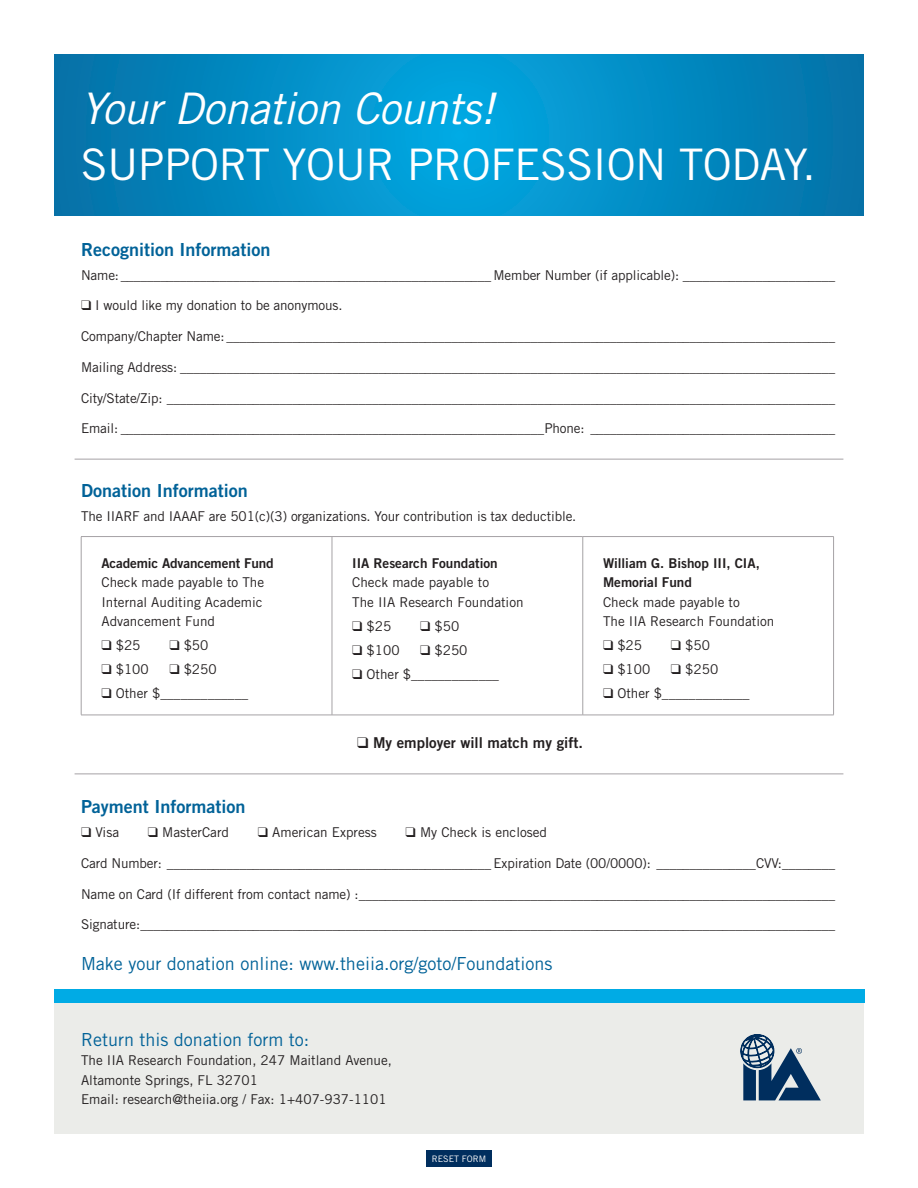
<style>
.page{position:relative;width:918px;height:1188px;background:#fff}
.page>*{position:absolute;margin:0;border:0;box-sizing:border-box;transform-origin:0 0}
.t1{font:43.5px "Trade Gothic";letter-spacing:-.01em;color:#fff}
.t2{font:italic 43.5px "Trade Gothic";letter-spacing:-.01em;color:#fff}
.t3{font:18px "Trade Gothic";color:#016298}
.t4{font:18px "Trade Gothic Bold Two";color:#016298}
.t5{font:15px "Trade Gothic Bold Two";color:#231f20}
.t6{font:13.5px/19.5px "Trade Gothic";color:#231f20}
.t7{font:13.5px/19.5px "Trade Gothic Bold Two";color:#231f20}
.t8{font:9px "Trade Gothic";color:#fff}
</style>
<div class="page">
<div style="left:54px;top:999px;width:810px;height:135px;background:#ebece9"></div>
<div style="left:54px;top:989px;width:810px;height:14px;background:#00abe5"></div>
<svg style="left:54px;top:54px;width:810px;height:162px;background:#028bc3"></svg>
<hr style="left:81px;top:536px;width:251px;height:1px;background:#a5a2a5">
<hr style="left:81px;top:537px;width:1px;height:178px;background:#a5a2a5">
<hr style="left:332px;top:536px;width:251px;height:1px;background:#a5a2a5">
<hr style="left:332px;top:537px;width:1px;height:178px;background:#a5a2a5">
<hr style="left:583px;top:536px;width:251px;height:1px;background:#a5a2a5">
<hr style="left:583px;top:537px;width:1px;height:178px;background:#a5a2a5">
<hr style="left:833px;top:537px;width:1px;height:178px;background:#a5a2a5">
<hr style="left:81px;top:715px;width:251px;height:1px;background:#a5a2a5">
<hr style="left:332px;top:715px;width:251px;height:1px;background:#a5a2a5">
<hr style="left:583px;top:715px;width:251px;height:1px;background:#a5a2a5">
<hr style="left:75px;top:459px;width:768px;height:1px;background:#a5a2a5">
<hr style="left:75px;top:774px;width:768px;height:1px;background:#a5a2a5">
<svg style="left:740px;top:1034px;width:81px;height:66px"></svg>
<div style="left:426px;top:1150px;width:66px;height:16px;background:#002e5e"></div>
<h1 class="t2" style="left:81px;top:82px;width:416px">Your Donation Counts!</h1>
<h1 class="t1" style="left:81px;top:138px;width:737px">SUPPORT YOUR PROFESSION TODAY.</h1>
<h2 class="t4" style="left:81px;top:238px;width:191px">Recognition Information</h2>
<p class="t6" style="left:81px;top:265px;width:756px">Name:________________________________________________________ Member Number (if applicable): _______________________</p>
<p class="t6" style="left:81px;top:296px;width:263px">❑ I would like my donation to be anonymous.</p>
<p class="t6" style="left:81px;top:326px;width:756px">Company/Chapter Name: ____________________________________________________________________________________________</p>
<p class="t6" style="left:81px;top:357px;width:756px">Mailing Address: ___________________________________________________________________________________________________</p>
<p class="t6" style="left:81px;top:388px;width:756px">City/State/Zip: _____________________________________________________________________________________________________</p>
<p class="t6" style="left:81px;top:419px;width:756px">Email: ________________________________________________________________Phone: _____________________________________</p>
<h2 class="t4" style="left:81px;top:480px;width:168px">Donation Information</h2>
<p class="t6" style="left:81px;top:507px;width:497px">The IIARF and IAAAF are 501(c)(3) organizations. Your contribution is tax deductible.</p>
<p class="t7" style="left:101px;top:553px;width:174px">Academic Advancement Fund</p>
<p class="t6" style="left:101px;top:573px;width:164px;text-align:justify">Check made payable to The Internal Auditing Academic Advancement Fund</p>
<p class="t6" style="left:101px;top:636px;width:41px">❑ $25</p>
<p class="t6" style="left:169px;top:636px;width:41px">❑ $50</p>
<p class="t6" style="left:101px;top:660px;width:49px">❑ $100</p>
<p class="t6" style="left:169px;top:660px;width:49px">❑ $250</p>
<p class="t6" style="left:101px;top:684px;width:148px">❑ Other $_____________</p>
<p class="t7" style="left:352px;top:553px;width:147px">IIA Research Foundation</p>
<p class="t6" style="left:352px;top:573px;width:173px">Check made payable to<br>The IIA Research Foundation</p>
<p class="t6" style="left:352px;top:616px;width:41px">❑ $25</p>
<p class="t6" style="left:420px;top:616px;width:41px">❑ $50</p>
<p class="t6" style="left:352px;top:640px;width:49px">❑ $100</p>
<p class="t6" style="left:420px;top:640px;width:49px">❑ $250</p>
<p class="t6" style="left:352px;top:664px;width:148px">❑ Other $_____________</p>
<p class="t5" style="left:357px;top:733px;width:227px">❑ My employer will match my gift.</p>
<p class="t7" style="left:603px;top:553px;width:158px">William G. Bishop III, CIA,<br>Memorial Fund</p>
<p class="t6" style="left:603px;top:592px;width:173px">Check made payable to<br>The IIA Research Foundation</p>
<p class="t6" style="left:603px;top:635px;width:41px">❑ $25</p>
<p class="t6" style="left:671px;top:635px;width:41px">❑ $50</p>
<p class="t6" style="left:603px;top:659px;width:49px">❑ $100</p>
<p class="t6" style="left:671px;top:659px;width:49px">❑ $250</p>
<p class="t6" style="left:603px;top:684px;width:148px">❑ Other $_____________</p>
<h2 class="t4" style="left:81px;top:796px;width:166px">Payment Information</h2>
<p class="t6" style="left:81px;top:822px;width:40px">❑ Visa</p>
<p class="t6" style="left:148px;top:822px;width:83px">❑ MasterCard</p>
<p class="t6" style="left:258px;top:822px;width:120px">❑ American Express</p>
<p class="t6" style="left:406px;top:822px;width:143px">❑ My Check is enclosed</p>
<p class="t6" style="left:81px;top:853px;width:756px">Card Number: _________________________________________________ Expiration Date (00/0000): _______________CVV:________</p>
<p class="t6" style="left:81px;top:884px;width:756px">Name on Card (If different from contact name) :________________________________________________________________________</p>
<p class="t6" style="left:81px;top:915px;width:756px">Signature:_________________________________________________________________________________________________________</p>
<h2 class="t3" style="left:81px;top:953px;width:473px">Make your donation online: www.theiia.org/goto/Foundations</h2>
<h2 class="t3" style="left:81px;top:1029px;width:230px">Return this donation form to:</h2>
<p class="t6" style="left:81px;top:1051px;width:312px">The IIA Research Foundation, 247 Maitland Avenue,<br>Altamonte Springs, FL 32701<br>Email: research@theiia.org / Fax: 1+407-937-1101</p>
<p class="t8" style="left:432px;top:1153px;width:56px">RESET FORM</p>
</div>
